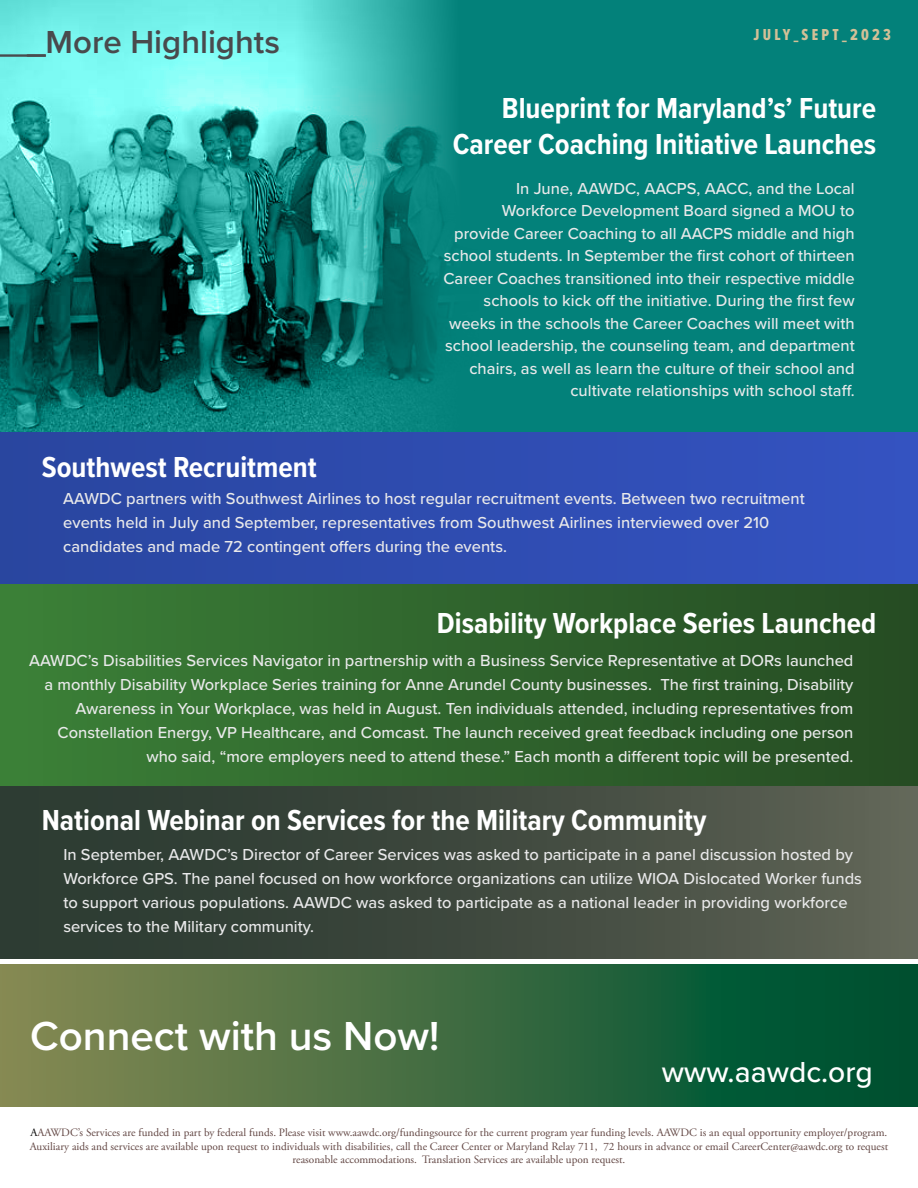
<style>
.page{position:relative;width:918px;height:1188px;background:#fff}
.page>*{position:absolute;margin:0;border:0;box-sizing:border-box;transform-origin:0 0}
.t1{font:600 42px "Proxima Nova";color:#fff}
.t2{font:600 33px "Proxima Nova";color:#494a4d}
.t3{font:700 30px/36px "Proxima Nova Cond";color:#fff;text-align:right}
.t4{font:500 30px "Proxima Nova";color:#fff}
.t5{font:500 16.5px/22.5px "Proxima Nova";color:#e9e9ea;text-align:right}
.t6{font:16.5px "Proxima Nova Ex Cn Extrabld";letter-spacing:.2em;color:#d3c097}
.t7{font:11.25px/13.5px "Adobe Garamond Pro";color:#624643;text-align:center}
.s1{color:#000}
</style>
<div class="page">
<div style="left:0;top:0;width:918px;height:432px;background:#03817a"></div>
<img style="left:0;top:0;width:450px;height:432px">
<div style="left:0;top:584px;width:918px;height:203px;background:linear-gradient(to right,#3b8038,#254b23)"></div>
<div style="left:0;top:964px;width:918px;height:143px;background:linear-gradient(to right,#898953,#004e2f)"></div>
<div style="left:0;top:787px;width:918px;height:171px;background:linear-gradient(to right,#25352d,#5d6154)"></div>
<div style="left:0;top:432px;width:918px;height:152px;background:linear-gradient(to right,#29469f,#3453c1)"></div>
<hr style="left:0;top:54px;width:46px;height:3px;background:#494a4d">
<h2 class="t2" style="left:27px;top:17px;width:254px">_More Highlights</h2>
<h3 class="t3" style="left:42px;top:448px;width:277px">Southwest Recruitment</h3>
<p class="t6" style="left:754px;top:23px;width:139px">JULY_SEPT_2023</p>
<h3 class="t3" style="left:453px;top:89px;width:425px">Blueprint for Maryland’s’ Future<br>Career Coaching Initiative Launches</h3>
<p class="t5" style="left:443px;top:176px;width:413px">In June, AAWDC, AACPS, AACC, and the Local Workforce Development Board signed a MOU to provide Career Coaching to all AACPS middle and high school students. In September the first cohort of thirteen Career Coaches transitioned into their respective middle schools to kick off the initiative. During the first few weeks in the schools the Career Coaches will meet with school leadership, the counseling team, and department chairs, as well as learn the culture of their school and cultivate relationships with school staff.</p>
<p class="t5" style="left:63px;top:486px;width:743px;line-height:24px;text-align:left">AAWDC partners with Southwest Airlines to host regular recruitment events. Between two recruitment events held in July and September, representatives from Southwest Airlines interviewed over 210 candidates and made 72 contingent offers during the events.</p>
<h3 class="t3" style="left:437px;top:604px;width:441px">Disability Workplace Series Launched</h3>
<p class="t5" style="left:29px;top:648px;width:826px;line-height:24px">AAWDC’s Disabilities Services Navigator in partnership with a Business Service Representative at DORs launched a monthly Disability Workplace Series training for Anne Arundel County businesses. The first training, Disability Awareness in Your Workplace, was held in August. Ten individuals attended, including representatives from Constellation Energy, VP Healthcare, and Comcast. The launch received great feedback including one person who said, “more employers need to attend these.” Each month a different topic will be presented.</p>
<h3 class="t3" style="left:42px;top:801px;width:666px">National Webinar on Services for the Military Community</h3>
<p class="t5" style="left:63px;top:842px;width:800px;line-height:24px;text-align:left">In September, AAWDC’s Director of Career Services was asked to participate in a panel discussion hosted by Workforce GPS. The panel focused on how workforce organizations can utilize WIOA Dislocated Worker funds to support various populations. AAWDC was asked to participate as a national leader in providing workforce services to the Military community.</p>
<h1 class="t1" style="left:30px;top:1005px;width:411px">Connect with us Now!</h1>
<h3 class="t4" style="left:662px;top:1050px;width:212px">www.aawdc.org</h3>
<p class="t7" style="left:30px;top:1127px;width:860px"><span class="s1">A</span>AAWDC’s Services are funded in part by federal funds. Please visit www.aawdc.org/fundingsource for the current program year funding levels. AAWDC is an equal opportunity employer/program.<br>Auxiliary aids and services are available upon request to individuals with disabilities, call the Career Center or Maryland Relay 711, 72 hours in advance or email CareerCenter@aawdc.org to request reasonable accommodations. Translation Services are available upon request.</p>
</div>
